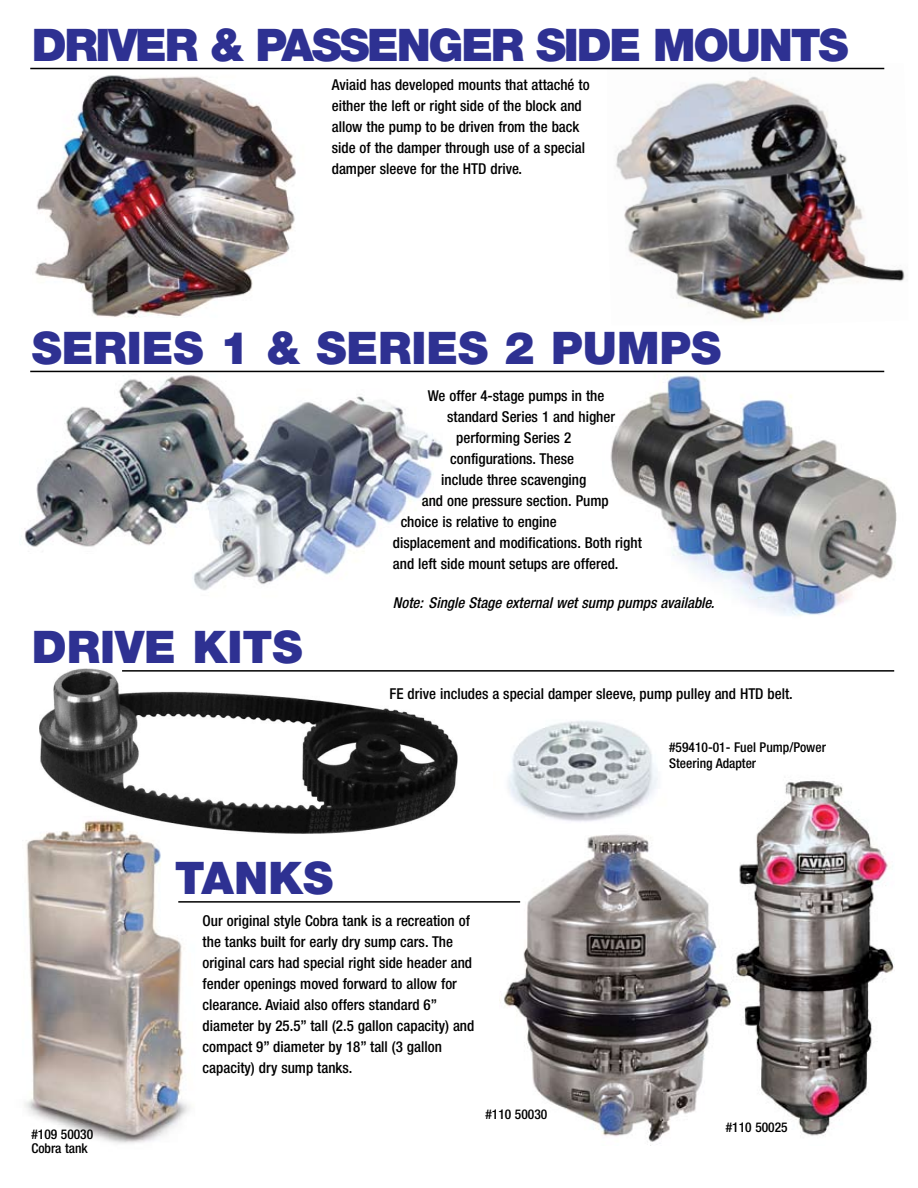
<style>
.page{position:relative;width:918px;height:1188px;background:#fff}
.page>*{position:absolute;margin:0;border:0;box-sizing:border-box;transform-origin:0 0}
.t1{font:900 45px "Helvetica Neue";color:#2e3192}
.t2{font:900 45px "Helvetica Neue";letter-spacing:-.05em;color:#2e3192}
.t3{font:500 condensed 15px/21px "Helvetica Neue";color:#000}
.t4{font:italic 500 condensed 15px "Helvetica Neue";color:#000}
.t5{font:500 condensed 13.5px/16.2px "Helvetica Neue";color:#000}
</style>
<div class="page">
<img style="left:602px;top:370px;width:295px;height:246px">
<img style="left:30px;top:67px;width:312px;height:250px">
<img style="left:607px;top:67px;width:298px;height:254px">
<img style="left:24px;top:375px;width:419px;height:216px">
<img style="left:39px;top:668px;width:419px;height:166px">
<img style="left:504px;top:780px;width:390px;height:366px">
<hr style="left:30px;top:68px;width:854px;height:1px;background:#000">
<hr style="left:30px;top:371px;width:854px;height:1px;background:#000">
<hr style="left:122px;top:670px;width:772px;height:2px;background:#000">
<img style="left:504px;top:720px;width:166px;height:108px">
<img style="left:24px;top:816px;width:180px;height:328px">
<hr style="left:178px;top:901px;width:342px;height:2px;background:#000">
<p class="t2" style="left:32px;top:18px;width:818px">DRIVER &amp; PASSENGER SIDE MOUNTS</p>
<p class="t3" style="left:332px;top:74px;width:259px">Aviaid has developed mounts that attaché to either the left or right side of the block and allow the pump to be driven from the back side of the damper through use of a special damper sleeve for the HTD drive.</p>
<p class="t1" style="left:32px;top:321px;width:691px">SERIES 1 &amp; SERIES 2 PUMPS</p>
<p class="t1" style="left:32px;top:620px;width:272px">DRIVE KITS</p>
<p class="t3" style="left:428px;top:385px;width:178px">We offer 4-stage pumps in the</p>
<p class="t3" style="left:447px;top:406px;width:169px">standard Series 1 and higher</p>
<p class="t3" style="left:456px;top:427px;width:116px">performing Series 2</p>
<p class="t3" style="left:450px;top:448px;width:125px">configurations. These</p>
<p class="t3" style="left:441px;top:469px;width:147px">include three scavenging</p>
<p class="t3" style="left:422px;top:490px;width:188px">and one pressure section. Pump</p>
<p class="t3" style="left:401px;top:511px;width:157px">choice is relative to engine</p>
<p class="t3" style="left:393px;top:532px;width:251px">displacement and modifications. Both right</p>
<p class="t3" style="left:393px;top:553px;width:227px">and left side mount setups are offered.</p>
<p class="t4" style="left:393px;top:594px;width:323px">Note: Single Stage external wet sump pumps available.</p>
<p class="t3" style="left:389px;top:683px;width:405px">FE drive includes a special damper sleeve, pump pulley and HTD belt.</p>
<p class="t5" style="left:669px;top:739px;width:158px">#59410-01- Fuel Pump/Power<br>Steering Adapter</p>
<p class="t5" style="left:31px;top:1127px;width:63px;line-height:13.5px">#109 50030<br>Cobra tank</p>
<p class="t1" style="left:175px;top:851px;width:160px">TANKS</p>
<p class="t3" style="left:203px;top:910px;width:273px">Our original style Cobra tank is a recreation of the tanks built for early dry sump cars. The original cars had special right side header and fender openings moved forward to allow for clearance. Aviaid also offers standard 6” diameter by 25.5” tall (2.5 gallon capacity) and compact 9” diameter by 18” tall (3 gallon capacity) dry sump tanks.</p>
<p class="t5" style="left:485px;top:1106px;width:63px">#110 50030</p>
<p class="t5" style="left:726px;top:1119px;width:63px">#110 50025</p>
</div>
